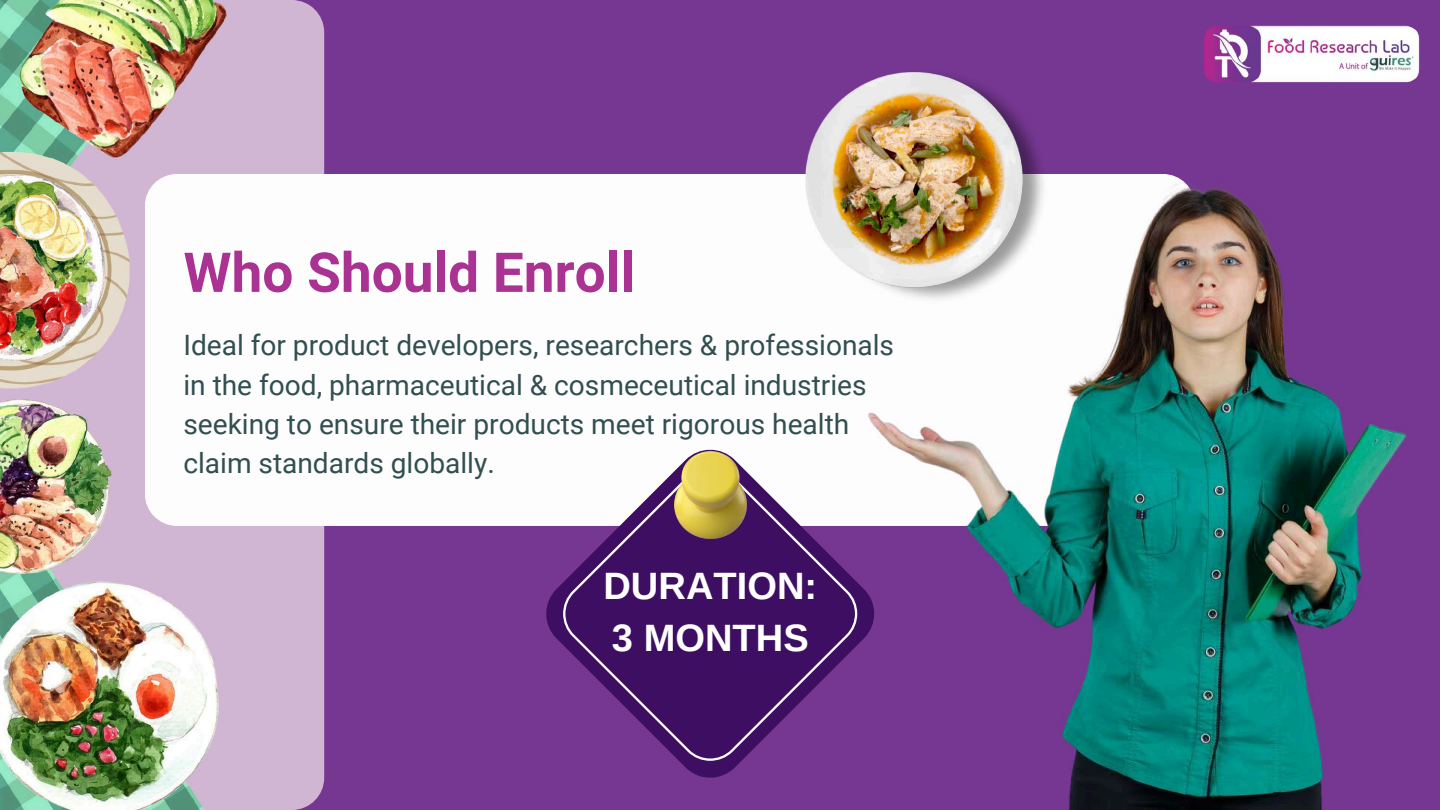
<style>
.page{position:relative;width:1440px;height:810px;background:#753791}
.page>*{position:absolute;margin:0;border:0;box-sizing:border-box;transform-origin:0 0}
.t1{font:700 55px "Roboto";color:#aa3292}
.t2{font:700 38.1px/52.3px "Arimo";color:#fff}
.t3{font:28.1px/39.2px "Roboto";color:#314f50}
</style>
<div class="page">
<div style="left:226px;top:0;width:98px;height:810px;background:#d1b6d3"></div>
<div style="left:145px;top:174px;width:1050px;height:352px;background:#fefdfe;border-radius:32px"></div>
<img style="left:806px;top:72px;width:234px;height:191px">
<img style="left:845px;top:174px;width:562px;height:636px">
<img style="left:0;top:0;width:226px;height:810px">
<img style="left:1204px;top:25px;width:216px;height:58px">
<svg style="left:543px;top:446px;width:334px;height:335px"></svg>
<svg style="left:563px;top:467px;width:294px;height:294px;fill:#3d0e61"></svg>
<img style="left:675px;top:451px;width:72px;height:87px">
<h1 class="t1" style="left:183px;top:241px;width:453px">Who Should Enroll</h1>
<p class="t3" style="left:183px;top:326px;width:712px">Ideal for product developers, researchers &amp; professionals in the food, pharmaceutical &amp; cosmeceutical industries seeking to ensure their products meet rigorous health claim standards globally.</p>
<h2 class="t2" style="left:603px;top:560px;width:215px">DURATION:<br>3 MONTHS</h2>
</div>
